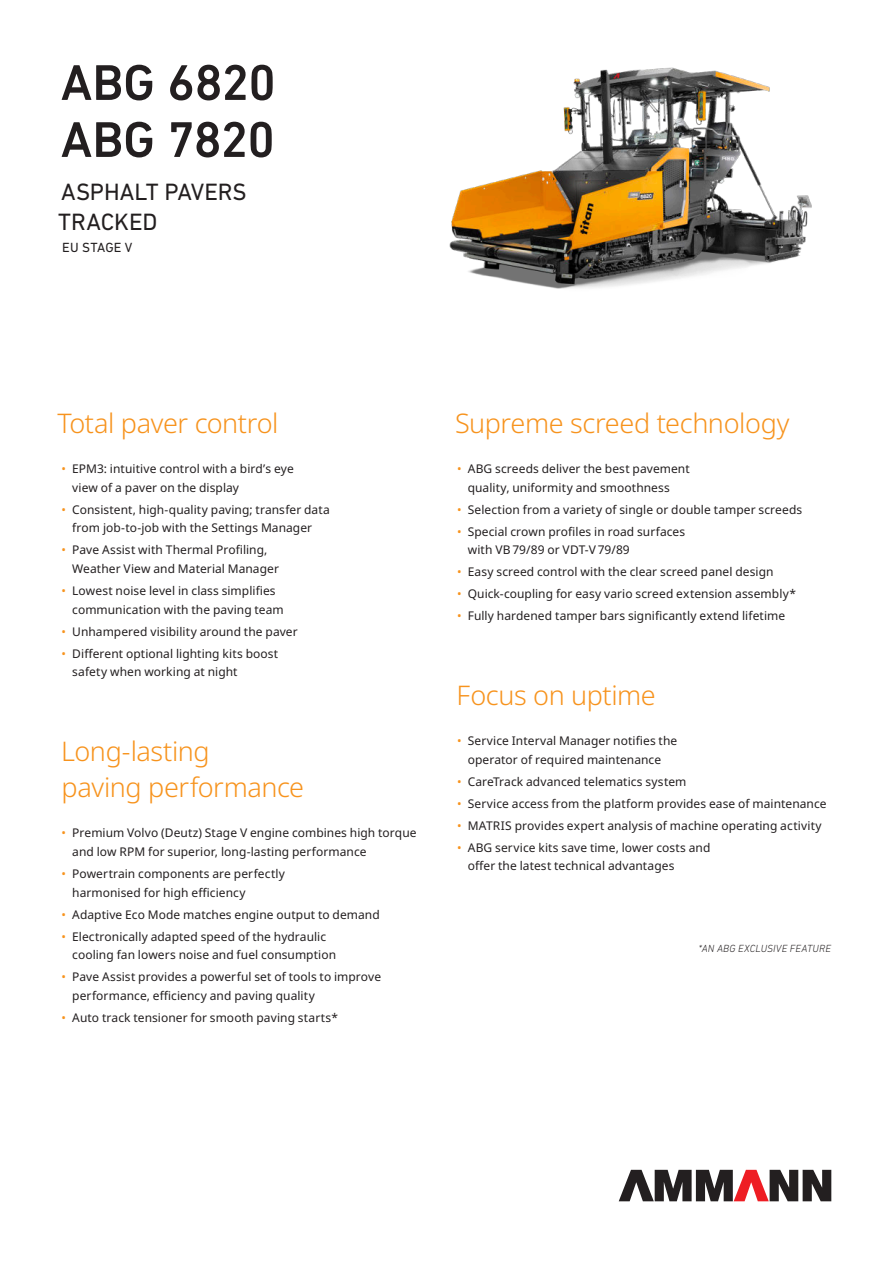
<style>
.page{position:relative;width:893px;height:1263px;background:#fff}
.page>*{position:absolute;margin:0;border:0;box-sizing:border-box;transform-origin:0 0}
.t1{font:500 51px/57px "DIN Next LT Pro";letter-spacing:-.015em;color:#231f20}
.t2{font:300 27px/36px "Noto Sans";letter-spacing:-.015em;color:#f7931d}
.t3{font:24px/30px "DIN Next LT Pro";letter-spacing:-.005em;color:#231f20}
.t4{font:13.5px "DIN Next LT Pro";letter-spacing:.01em;color:#231f20}
.t5{font:12px/18.8px "Noto Sans";letter-spacing:.005em;color:#231f20}
.t6{font:italic 300 10.5px "DIN Next LT Pro";letter-spacing:.015em;color:#231f20}
.s1{color:#f7931d}
</style>
<div class="page">
<svg style="left:619px;top:1170px;width:212px;height:31px"></svg>
<img style="left:449px;top:67px;width:363px;height:222px">
<h1 class="t1" style="left:61px;top:55px;width:217px">ABG 6820<br>ABG 7820</h1>
<h3 class="t3" style="left:58px;top:177px;width:190px">ASPHALT PAVERS<br>TRACKED</h3>
<p class="t4" style="left:62px;top:241px;width:72px">EU STAGE V</p>
<h2 class="t2" style="left:58px;top:408px;width:223px">Total paver control</h2>
<p class="t5" style="left:72px;top:460px;width:223px;text-indent:-11px"><span class="s1">•</span> EPM3: intuitive control with a bird’s eye view of a paver on the display</p>
<p class="t5" style="left:62px;top:501px;width:270px;text-align:center"><span class="s1">•</span> Consistent, high-quality paving; transfer data from job-to-job with the Settings Manager</p>
<p class="t5" style="left:72px;top:541px;width:208px;text-indent:-11px"><span class="s1">•</span> Pave Assist with Thermal Profiling,<br>Weather View and Material Manager</p>
<p class="t5" style="left:72px;top:581px;width:213px;text-indent:-11px"><span class="s1">•</span> Lowest noise level in class simplifies communication with the paving team</p>
<p class="t5" style="left:62px;top:623px;width:238px"><span class="s1">•</span> Unhampered visibility around the paver</p>
<p class="t5" style="left:72px;top:644px;width:207px;text-indent:-11px"><span class="s1">•</span> Different optional lighting kits boost safety when working at night</p>
<h2 class="t2" style="left:61px;top:736px;width:244px">Long-lasting<br>paving performance</h2>
<p class="t5" style="left:72px;top:825px;width:346px;text-indent:-11px"><span class="s1">•</span> Premium Volvo (Deutz) Stage V engine combines high torque and low RPM for superior, long-lasting performance</p>
<p class="t5" style="left:72px;top:865px;width:214px;text-indent:-11px"><span class="s1">•</span> Powertrain components are perfectly harmonised for high efficiency</p>
<p class="t5" style="left:62px;top:906px;width:320px"><span class="s1">•</span> Adaptive Eco Mode matches engine output to demand</p>
<p class="t5" style="left:72px;top:928px;width:265px;text-indent:-11px"><span class="s1">•</span> Electronically adapted speed of the hydraulic cooling fan lowers noise and fuel consumption</p>
<p class="t5" style="left:72px;top:969px;width:310px;text-indent:-11px"><span class="s1">•</span> Pave Assist provides a powerful set of tools to improve performance, efficiency and paving quality</p>
<p class="t5" style="left:62px;top:1008px;width:278px"><span class="s1">•</span> Auto track tensioner for smooth paving starts*</p>
<h2 class="t2" style="left:455px;top:408px;width:336px">Supreme screed technology</h2>
<p class="t5" style="left:468px;top:460px;width:224px;text-indent:-11px"><span class="s1">•</span> ABG screeds deliver the best pavement quality, uniformity and smoothness</p>
<p class="t5" style="left:457px;top:501px;width:347px"><span class="s1">•</span> Selection from a variety of single or double tamper screeds</p>
<p class="t5" style="left:468px;top:522px;width:219px;text-indent:-11px"><span class="s1">•</span> Special crown profiles in road surfaces with VB 79/89 or VDT-V 79/89</p>
<p class="t5" style="left:457px;top:564px;width:318px"><span class="s1">•</span> Easy screed control with the clear screed panel design</p>
<p class="t5" style="left:457px;top:585px;width:340px"><span class="s1">•</span> Quick-coupling for easy vario screed extension assembly*</p>
<p class="t5" style="left:457px;top:607px;width:330px"><span class="s1">•</span> Fully hardened tamper bars significantly extend lifetime</p>
<h2 class="t2" style="left:457px;top:680px;width:201px">Focus on uptime</h2>
<p class="t5" style="left:457px;top:731px;width:222px;text-align:center"><span class="s1">•</span> Service Interval Manager notifies the operator of required maintenance</p>
<p class="t5" style="left:457px;top:772px;width:231px"><span class="s1">•</span> CareTrack advanced telematics system</p>
<p class="t5" style="left:457px;top:795px;width:371px"><span class="s1">•</span> Service access from the platform provides ease of maintenance</p>
<p class="t5" style="left:457px;top:816px;width:366px"><span class="s1">•</span> MATRIS provides expert analysis of machine operating activity</p>
<p class="t5" style="left:468px;top:838px;width:244px;text-indent:-11px"><span class="s1">•</span> ABG service kits save time, lower costs and offer the latest technical advantages</p>
<p class="t6" style="left:698px;top:943px;width:134px">*AN ABG EXCLUSIVE FEATURE</p>
</div>
